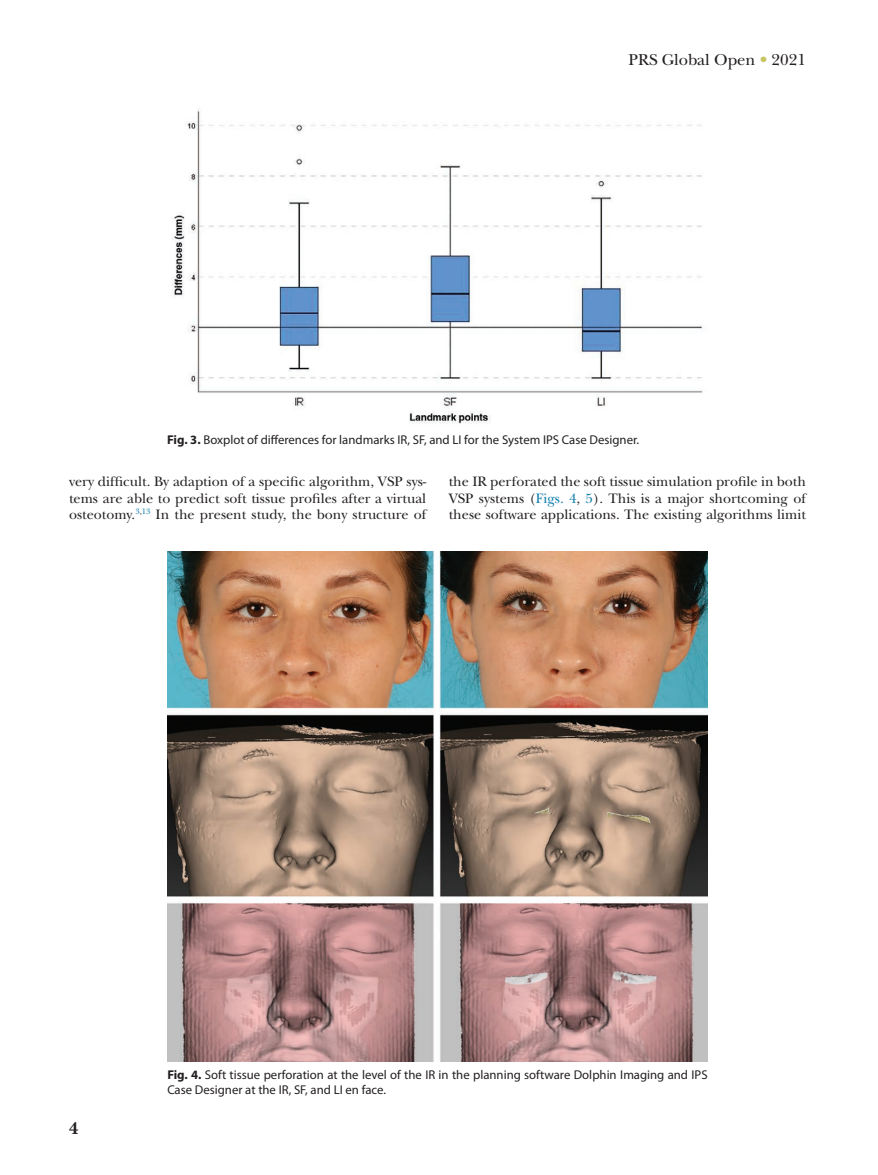
<style>
.page{position:relative;width:878px;height:1175px;background:#fff}
.page>*{position:absolute;margin:0;border:0;box-sizing:border-box;transform-origin:0 0}
.t1{font:700 18px "New Baskerville Std";color:#231f20}
.t2{font:16.5px "New Baskerville Std";color:#231f20}
.t3{font:14.25px/16.5px "New Baskerville Std";color:#231f20;text-align:justify}
.t4{font:12.75px/15px "Myriad Pro";color:#231f20}
.s1{color:#c5c660}
.s2{font-weight:700}
.s3{color:#0f7eac}
</style>
<div class="page">
<img style="left:172px;top:108px;width:531px;height:316px">
<img style="left:167px;top:551px;width:540px;height:510px">
<p class="t2" style="left:628px;top:50px;width:179px">PRS Global Open <span class="s1">•</span> 2021</p>
<p class="t4" style="left:167px;top:432px;width:473px"><span class="s2">Fig. 3.</span> Boxplot of differences for landmarks IR, SF, and LI for the System IPS Case Designer.</p>
<p class="t3" style="left:69px;top:473px;width:359px">very difficult. By adaption of a specific algorithm, VSP sys&shy;tems are able to predict soft tissue profiles after a virtual osteotomy.<sup>3</sup><sup>,</sup><sup>13</sup> In the present study, the bony structure of</p>
<p class="t3" style="left:449px;top:473px;width:359px">the IR perforated the soft tissue simulation profile in both VSP systems (<span class="s3">Figs. 4</span>, <span class="s3">5</span>). This is a major shortcoming of these software applications. The existing algorithms limit</p>
<p class="t1" style="left:69px;top:1118px;width:11px">4</p>
<p class="t4" style="left:167px;top:1067px;width:541px"><span class="s2">Fig. 4.</span> Soft tissue perforation at the level of the IR in the planning software Dolphin I maging and IPS<br>Case Designer at the IR, SF, and LI en face.</p>
</div>
